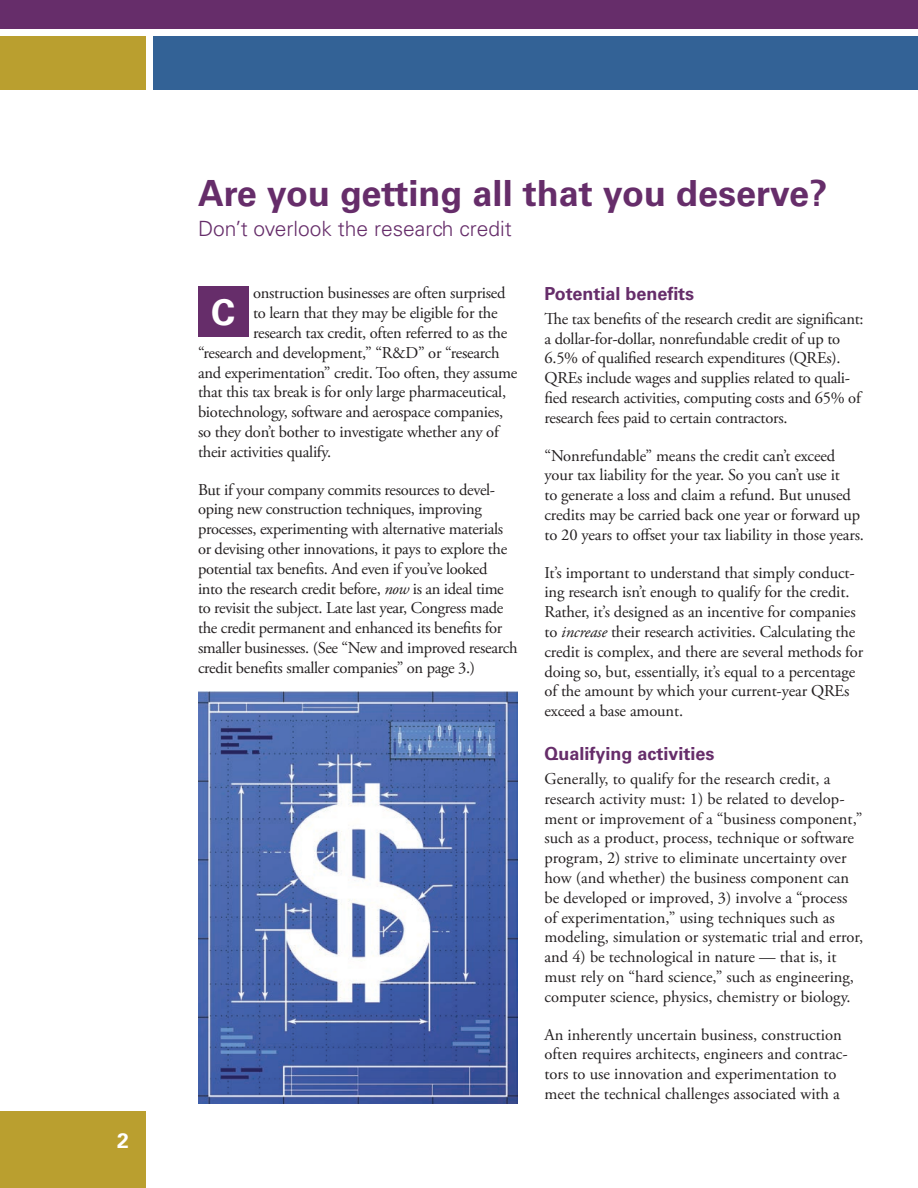
<style>
.page{position:relative;width:918px;height:1188px;background:#fff}
.page>*{position:absolute;margin:0;border:0;box-sizing:border-box;transform-origin:0 0}
.t1{font:700 36px "Univers LT Std";color:#662d6a}
.t2{font:700 36px "Univers LT Std";color:#fff}
.t3{font:300 21px "Univers LT Std";color:#662d6a}
.t4{font:700 21px "Univers LT Std";color:#fff}
.t5{font:700 18px "Univers LT Std";color:#662d6a}
.t6{font:16.5px/19.8px "Adobe Garamond Pro";letter-spacing:-.01em;color:#231f20}
.s1{font-style:italic}
</style>
<div class="page">
<div style="left:0;top:1112px;width:146px;height:76px;background:#ba9f2f"></div>
<div style="left:198px;top:286px;width:51px;height:51px;background:#662d6a"></div>
<div style="left:153px;top:36px;width:765px;height:54px;background:#336296"></div>
<div style="left:0;top:36px;width:146px;height:54px;background:#ba9f2f"></div>
<div style="left:0;top:0;width:918px;height:28px;background:#662d6a"></div>
<img style="left:198px;top:692px;width:319px;height:412px">
<p class="t4" style="left:117px;top:1128px;width:13px">2</p>
<h1 class="t1" style="left:198px;top:172px;width:631px">Are you getting all that you deserve?</h1>
<p class="t3" style="left:198px;top:216px;width:315px">Don’t overlook the research credit</p>
<p class="t6" style="left:253px;top:284px;width:254px">onstruction businesses are often surprised</p>
<p class="t6" style="left:253px;top:304px;width:246px">to learn that they may be eligible for the</p>
<p class="t6" style="left:253px;top:324px;width:256px">research tax credit, often referred to as the</p>
<p class="t6" style="left:198px;top:343px;width:303px">“research and development,” “R&amp;D” or “research</p>
<p class="t6" style="left:198px;top:363px;width:321px">and experimentation” credit. Too often, they assume</p>
<p class="t6" style="left:198px;top:383px;width:310px">that this tax break is for only large pharmaceutical,</p>
<p class="t6" style="left:198px;top:403px;width:307px">biotechnology, software and aerospace companies,</p>
<p class="t6" style="left:198px;top:423px;width:302px">so they don’t bother to investigate whether any of</p>
<p class="t6" style="left:198px;top:442px;width:135px">their activities qualify.</p>
<p class="t6" style="left:198px;top:480px;width:321px">But if your company commits resources to devel&shy;oping new construction techniques, improving processes, experimenting with alternative materials or devising other innovations, it pays to explore the potential tax benefits. And even if you’ve looked<br>into the research credit before, <span class="s1">now</span> is an ideal time to revisit the subject. Late last year, Congress made the credit permanent and enhanced its benefits for smaller businesses. (See “New and improved research credit benefits smaller companies” on page 3.)</p>
<h1 class="t2" style="left:211px;top:291px;width:26px">C</h1>
<p class="t5" style="left:544px;top:283px;width:151px">Potential benefits</p>
<p class="t6" style="left:544px;top:309px;width:321px">The tax benefits of the research credit are significant: a dollar-for-dollar, nonrefundable credit of up to 6.5% of qualified research expenditures (QREs).<br>QREs include wages and supplies related to quali&shy;fied research activities, computing costs and 65% of research fees paid to certain contractors.</p>
<p class="t6" style="left:544px;top:446px;width:321px">“Nonrefundable” means the credit can’t exceed your tax liability for the year. So you can’t use it<br>to generate a loss and claim a refund. But unused credits may be carried back one year or forward up to 20 years to offset your tax liability in those years.</p>
<p class="t6" style="left:544px;top:563px;width:320px">It’s important to understand that simply conduct&shy;ing research isn’t enough to qualify for the credit.<br>Rather, it’s designed as an incentive for companies to <span class="s1">increase</span> their research activities. Calculating the credit is complex, and there are several methods for doing so, but, essentially, it’s equal to a percentage of the amount by which your current-year QREs exceed a base amount.</p>
<p class="t5" style="left:544px;top:743px;width:172px">Qualifying activities</p>
<p class="t6" style="left:544px;top:769px;width:320px">Generally, to qualify for the research credit, a research activity must: 1) be related to develop&shy;ment or improvement of a “business component,” such as a product, process, technique or software program, 2) strive to eliminate uncertainty over how (and whether) the business component can be developed or improved, 3) involve a “process of experimentation,” using techniques such as modeling, simulation or systematic trial and error, and 4) be technological in nature — that is, it must rely on “hard science,” such as engineering, computer science, physics, chemistry or biology.</p>
<p class="t6" style="left:544px;top:1025px;width:305px">An inherently uncertain business, construction often requires architects, engineers and contrac&shy;tors to use innovation and experimentation to meet the technical challenges associated with a</p>
</div>
